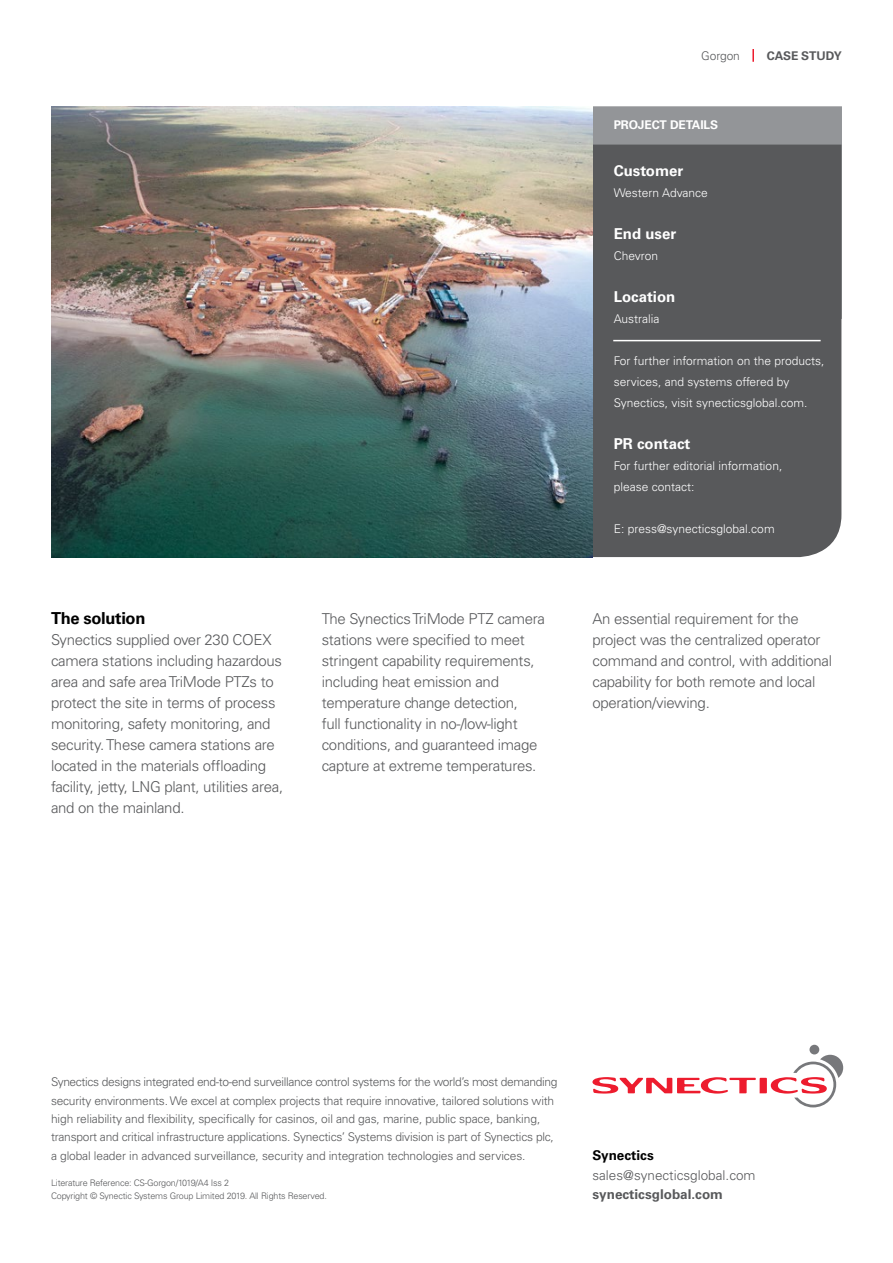
<style>
.page{position:relative;width:893px;height:1263px;background:#fff}
.page>*{position:absolute;margin:0;border:0;box-sizing:border-box;transform-origin:0 0}
.t1{font:700 16.5px "Univers";letter-spacing:-.02em;color:#000}
.t2{font:300 15px/21px "Univers";letter-spacing:-.02em;color:#58595b}
.t3{font:700 15px "Univers";color:#fff}
.t4{font:300 13.5px "Univers";color:#58595b}
.t5{font:700 13.5px "Univers";color:#58595b}
.t6{font:700 13.5px "Univers";color:#000}
.t7{font:300 12px/18.3px "Univers";letter-spacing:-.02em;color:#58595b}
.t8{font:300 12px/21px "Univers";color:#fff}
.t9{font:700 12px "Univers";letter-spacing:-.01em;color:#fff}
.t10{font:700 12px "Univers";letter-spacing:-.005em;color:#58595b}
.t11{font:300 9px/13.5px "Univers";letter-spacing:-.02em;color:#58595b}
</style>
<div class="page">
<svg style="left:592px;top:106px;width:250px;height:213px;background:#939598"></svg>
<div style="left:592px;top:145px;width:249px;height:412px;background:#58595b"></div>
<hr style="left:613px;top:340px;width:208px;height:1px;background:#fff">
<img style="left:51px;top:106px;width:541px;height:451px">
<div style="left:809px;top:1045px;width:10px;height:9px;background:#77787b;border-radius:50%"></div>
<svg style="left:592px;top:1055px;width:251px;height:52px"></svg>
<svg style="left:752px;top:49px;width:2px;height:13px"></svg>
<p class="t7" style="left:701px;top:46px;width:40px">Gorgon</p>
<p class="t10" style="left:767px;top:48px;width:77px">CASE STUDY</p>
<p class="t9" style="left:614px;top:118px;width:106px">PROJECT DETAILS</p>
<p class="t1" style="left:51px;top:608px;width:96px">The solution</p>
<p class="t2" style="left:51px;top:629px;width:234px">Synectics supplied over 230 COEX camera stations including hazardous area and safe area TriMode PTZs to protect the site in terms of process monitoring, safety monitoring, and security. These camera stations are located in the materials offloading facility, jetty, LNG plant, utilities area, and on the mainland.</p>
<p class="t3" style="left:614px;top:162px;width:71px">Customer</p>
<p class="t8" style="left:614px;top:182px;width:96px">Western Advance</p>
<p class="t3" style="left:614px;top:225px;width:64px">End user</p>
<p class="t8" style="left:614px;top:245px;width:46px">Chevron</p>
<p class="t3" style="left:614px;top:288px;width:63px">Location</p>
<p class="t8" style="left:614px;top:308px;width:47px">Australia</p>
<p class="t8" style="left:614px;top:350px;width:212px">For further information on the products, services, and systems offered by<br>Synectics, visit synecticsglobal.com.</p>
<p class="t3" style="left:614px;top:435px;width:78px">PR contact</p>
<p class="t8" style="left:614px;top:455px;width:170px">For further editorial information, please contact:</p>
<p class="t8" style="left:614px;top:518px;width:162px">E: press@synecticsglobal.com</p>
<p class="t2" style="left:322px;top:608px;width:225px">The Synectics TriMode PTZ camera stations were specified to meet stringent capability requirements, including heat emission and temperature change detection,<br>full functionality in no-/low-light conditions, and guaranteed image capture at extreme temperatures.</p>
<p class="t2" style="left:592px;top:608px;width:241px">An essential requirement for the project was the centralized operator command and control, with additional capability for both remote and local operation/viewing.</p>
<p class="t7" style="left:51px;top:1073px;width:508px">Synectics designs integrated end-to-end surveillance control systems for the world’s most demanding security environments. We excel at complex projects that require innovative, tailored solutions with high reliability and flexibility, specifically for casinos, oil and gas, marine, public space, banking, transport and critical infrastructure applications. Synectics’ Systems division is part of Synectics plc, a global leader in advanced surveillance, security and integration technologies and services.</p>
<p class="t11" style="left:51px;top:1176px;width:277px">Literature Reference: CS-Gorgon/1019/A4 Iss 2<br>Copyright © Synectic Systems Group Limited 2019. All Rights Reserved.</p>
<p class="t6" style="left:592px;top:1147px;width:63px">Synectics</p>
<p class="t4" style="left:592px;top:1167px;width:165px">sales@synecticsglobal.com</p>
<p class="t5" style="left:592px;top:1186px;width:132px">synecticsglobal.com</p>
</div>
